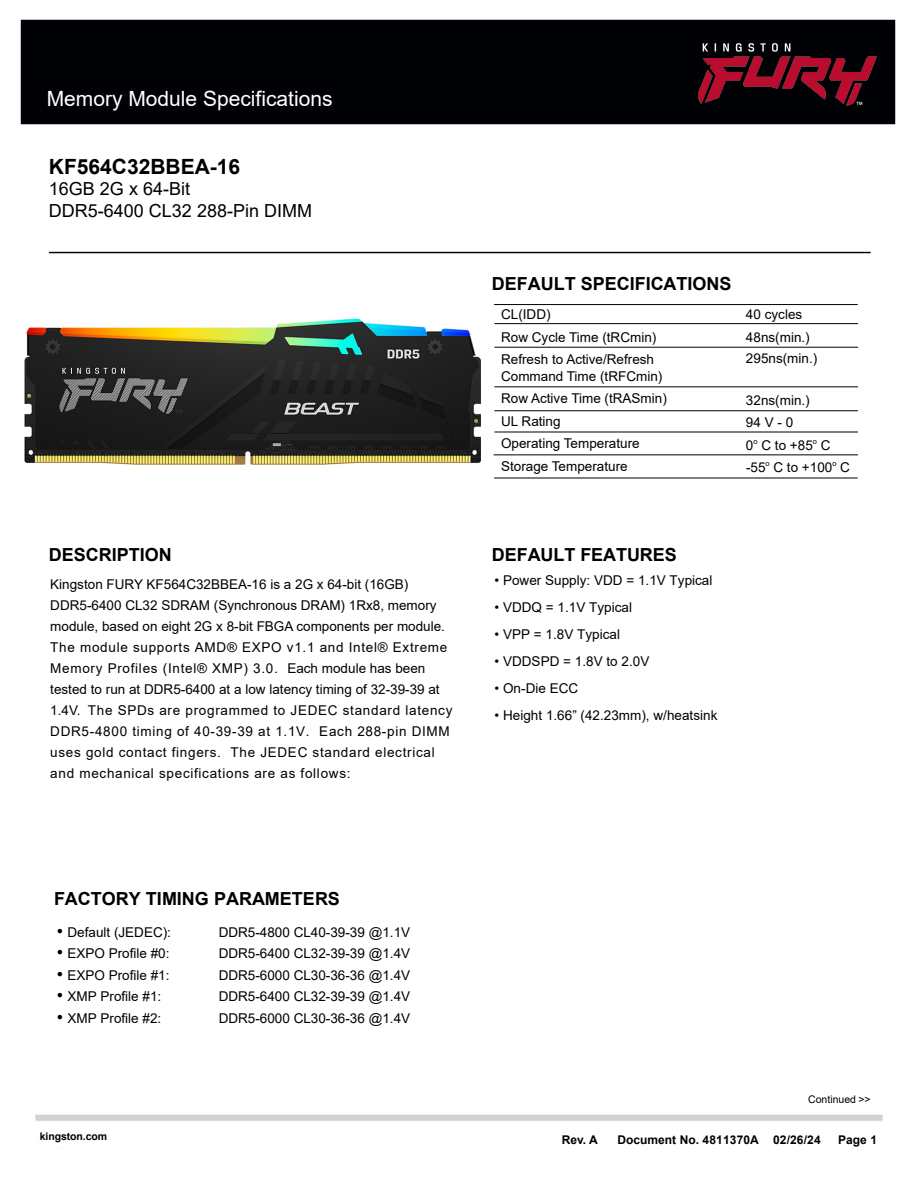
<style>
.page{position:relative;width:918px;height:1188px;background:#fff}
.page>*{position:absolute;margin:0;border:0;box-sizing:border-box;transform-origin:0 0}
.t1{font:21px "Arial";color:#fff}
.t2{font:700 21px "Arial";color:#000}
.t3{font:700 18px "Arial";color:#000}
.t4{font:18px/21.6px "Arial";color:#000}
.t5{font:13.5px/22.5px "Arial";color:#000}
.t6{font:13.5px/21px "Arial";letter-spacing:.05em;color:#000}
.t7{font:700 12px "Arial";color:#000}
.t8{font:700 10.5px "Arial";letter-spacing:-.01em;color:#000}
.t9{font:10.5px "Arial";color:#000}
.s1{font-family:"Times New Roman";font-size:18px}
</style>
<div class="page">
<div style="left:20px;top:19px;width:876px;height:106px;background:#000104"></div>
<img style="left:698px;top:43px;width:179px;height:63px">
<hr style="left:49px;top:252px;width:822px;height:1px;background:#000">
<hr style="left:494px;top:323px;width:364px;height:1px;background:#000">
<hr style="left:494px;top:347px;width:364px;height:1px;background:#000">
<hr style="left:494px;top:386px;width:364px;height:1px;background:#000">
<hr style="left:494px;top:410px;width:364px;height:1px;background:#000">
<hr style="left:494px;top:478px;width:364px;height:1px;background:#000">
<hr style="left:494px;top:432px;width:364px;height:1px;background:#000">
<hr style="left:494px;top:455px;width:364px;height:1px;background:#000">
<hr style="left:494px;top:304px;width:364px;height:1px;background:#000">
<img style="left:25px;top:319px;width:456px;height:146px">
<h1 class="t1" style="left:47px;top:84px;width:287px">Memory Module Specifications</h1>
<h1 class="t2" style="left:49px;top:152px;width:193px">KF564C32BBEA-16</h1>
<h2 class="t4" style="left:49px;top:178px;width:265px">16GB 2G x 64-Bit<br>DDR5-6400 CL32 288-Pin DIMM</h2>
<h2 class="t3" style="left:49px;top:542px;width:125px">DESCRIPTION</h2>
<p class="t6" style="left:50px;top:574px;width:404px">Kingston FURY KF564C32BBEA-16 is a 2G x 64-bit (16GB)<br>DDR5-6400 CL32 SDRAM (Synchronous DRAM) 1Rx8, memory module, based on eight 2G x 8-bit FBGA components per module.<br>The module supports AMD® EXPO v1.1 and Intel® Extreme Memory Profiles (Intel® XMP) 3.0. Each module has been tested to run at DDR5-6400 at a low latency timing of 32-39-39 at 1.4V. The SPDs are programmed to JEDEC standard latency DDR5-4800 timing of 40-39-39 at 1.1V. Each 288-pin DIMM uses gold contact fingers. The JEDEC standard electrical and mechanical specifications are as follows:</p>
<h2 class="t3" style="left:492px;top:271px;width:241px">DEFAULT SPECIFICATIONS</h2>
<p class="t5" style="left:501px;top:303px;width:157px">CL(IDD)<br>Row Cycle Time (tRCmin)<br>Refresh to Active/Refresh</p>
<p class="t5" style="left:501px;top:365px;width:167px">Command Time (tRFCmin)<br>Row Active Time (tRASmin)<br>UL Rating<br>Operating Temperature<br>Storage Temperature</p>
<p class="t5" style="left:746px;top:303px;width:65px">40 cycles<br>48ns(min.)</p>
<p class="t5" style="left:746px;top:347px;width:73px">295ns(min.)</p>
<p class="t5" style="left:746px;top:389px;width:106px">32ns(min.)<br>94 V - 0<br>0<sup>o</sup> C to +85<sup>o</sup> C -55<sup>o</sup> C to +100<sup>o</sup> C</p>
<h2 class="t3" style="left:492px;top:542px;width:186px">DEFAULT FEATURES</h2>
<p class="t5" style="left:495px;top:568px;width:219px">• Power Supply: VDD = 1.1V Typical</p>
<p class="t5" style="left:495px;top:595px;width:139px">• VDDQ = 1.1V Typical</p>
<p class="t5" style="left:495px;top:622px;width:127px">• VPP = 1.8V Typical</p>
<p class="t5" style="left:495px;top:649px;width:156px">• VDDSPD = 1.8V to 2.0V</p>
<p class="t5" style="left:495px;top:676px;width:85px">• On-Die ECC</p>
<p class="t5" style="left:495px;top:703px;width:224px">• Height 1.66” (42.23mm), w/heatsink</p>
<h2 class="t3" style="left:54px;top:886px;width:288px">FACTORY TIMING PARAMETERS</h2>
<p class="t5" style="left:57px;top:920px;width:116px"><span class="s1">•</span> Default (JEDEC):</p>
<p class="t5" style="left:219px;top:920px;width:193px">DDR5-4800 CL40-39-39 @1.1V</p>
<p class="t5" style="left:57px;top:942px;width:114px"><span class="s1">•</span> EXPO Profile #0:</p>
<p class="t5" style="left:219px;top:942px;width:193px">DDR5-6400 CL32-39-39 @1.4V</p>
<p class="t5" style="left:57px;top:964px;width:114px"><span class="s1">•</span> EXPO Profile #1:</p>
<p class="t5" style="left:219px;top:964px;width:193px">DDR5-6000 CL30-36-36 @1.4V</p>
<p class="t5" style="left:57px;top:985px;width:106px"><span class="s1">•</span> XMP Profile #1:</p>
<p class="t5" style="left:219px;top:985px;width:193px">DDR5-6400 CL32-39-39 @1.4V</p>
<p class="t5" style="left:57px;top:1007px;width:106px"><span class="s1">•</span> XMP Profile #2:</p>
<p class="t5" style="left:219px;top:1007px;width:193px">DDR5-6000 CL30-36-36 @1.4V</p>
<p class="t9" style="left:808px;top:1092px;width:64px">Continued &gt;&gt;</p>
<p class="t8" style="left:40px;top:1129px;width:69px">kingston.com</p>
<p class="t7" style="left:562px;top:1131px;width:38px">Rev. A</p>
<p class="t7" style="left:618px;top:1131px;width:205px">Document No. 4811370A 02/26/24</p>
<p class="t7" style="left:838px;top:1131px;width:40px">Page 1</p>
</div>
